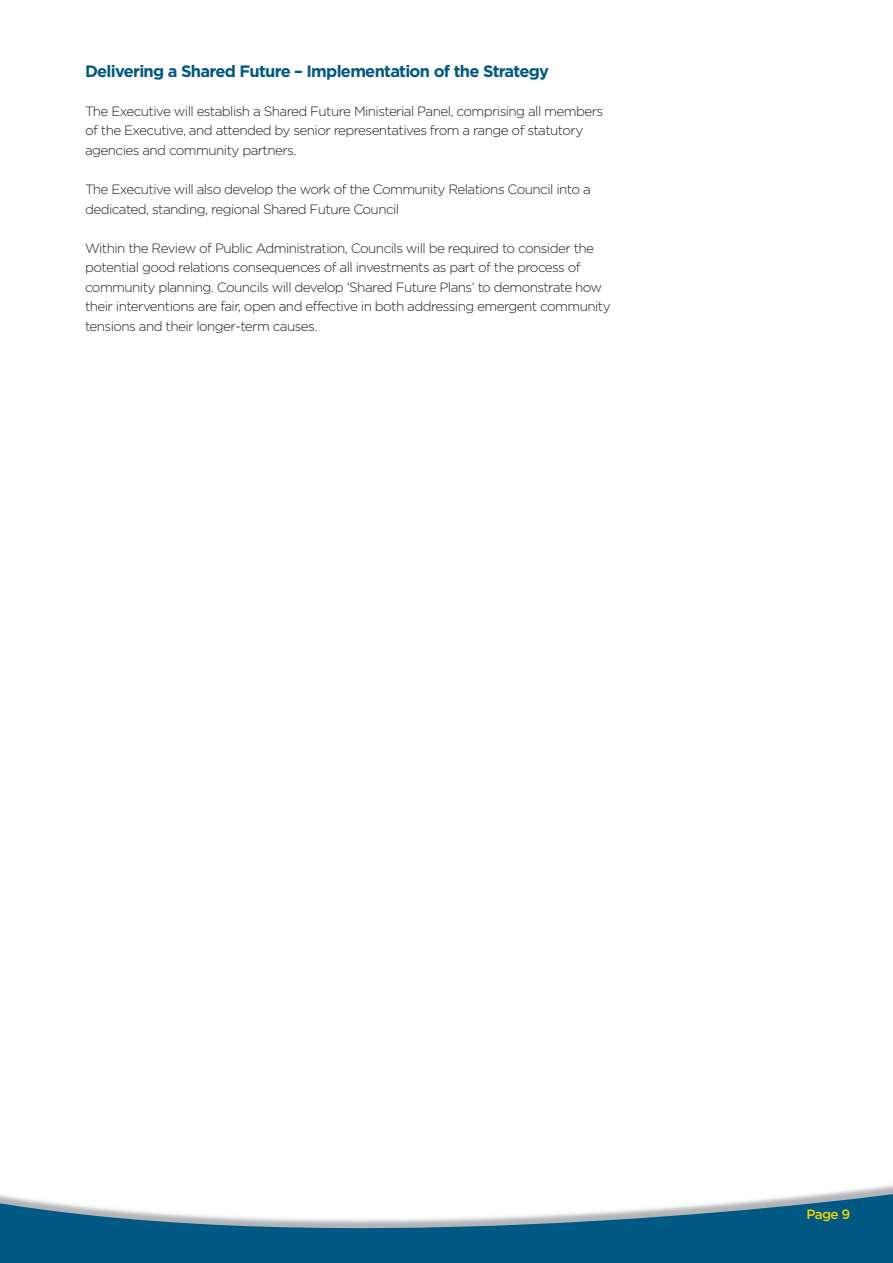
<style>
.page{position:relative;width:893px;height:1263px;background:#fff}
.page>*{position:absolute;margin:0;border:0;box-sizing:border-box;transform-origin:0 0}
.t1{font:700 16.5px "Gotham HTF";letter-spacing:-.045em;color:#005983}
.t2{font:300 13.5px/19.5px "Gotham HTF";letter-spacing:-.045em;color:#231f20}
.t3{font:500 13.5px "Gotham HTF";color:#f4d302}
</style>
<div class="page">
<svg style="left:0;top:1185px;width:893px;height:78px;fill:#005983"></svg>
<p class="t1" style="left:85px;top:62px;width:466px">Delivering a Shared Future – Implementation of the Strategy</p>
<p class="t2" style="left:85px;top:102px;width:520px">The Executive will establish a Shared Future Ministerial Panel, comprising all members of the Executive, and attended by senior representatives from a range of statutory agencies and community partners.</p>
<p class="t2" style="left:85px;top:180px;width:507px">The Executive will also develop the work of the Community Relations Council into a dedicated, standing, regional Shared Future Council</p>
<p class="t2" style="left:85px;top:238px;width:527px">Within the Review of Public Administration, Councils will be required to consider the potential good relations consequences of all investments as part of the process of community planning. Councils will develop ‘Shared Future Plans’ to demonstrate how their interventions are fair, open and effective in both addressing emergent community tensions and their longer-term causes.</p>
<p class="t3" style="left:806px;top:1206px;width:45px">Page 9</p>
</div>
